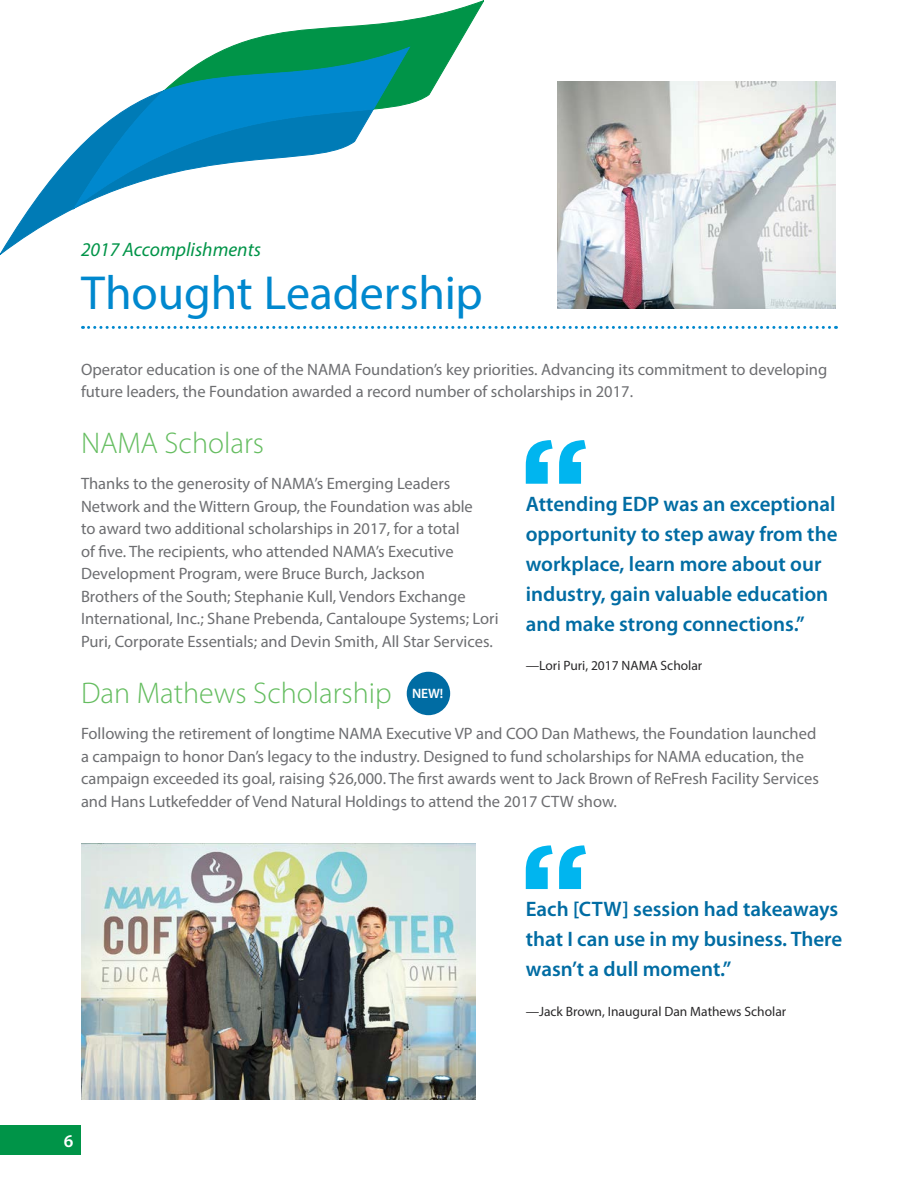
<style>
.page{position:relative;width:918px;height:1188px;background:#fff}
.page>*{position:absolute;margin:0;border:0;box-sizing:border-box;transform-origin:0 0}
.t1{font:48px "Myriad Pro";letter-spacing:-.005em;color:#0088ce}
.t2{font:300 30px "Myriad Pro";color:#65bd60}
.t3{font:600 21px/30px "Myriad Pro";color:#006ca3}
.t4{font:italic 19.5px "Myriad Pro";color:#009448}
.t5{font:600 18px "Myriad Pro";color:#fff}
.t6{font:16.5px/22.5px "Myriad Pro";color:#6d6e71}
.t7{font:13.5px "Myriad Pro";color:#292829}
</style>
<div class="page">
<svg style="left:89px;top:326px;width:748px;height:3px"></svg>
<div style="left:407px;top:672px;width:43px;height:43px;background:#006ca3;border-radius:50%"></div>
<svg style="left:526px;top:440px;width:60px;height:44px"></svg>
<svg style="left:526px;top:845px;width:60px;height:44px"></svg>
<img style="left:557px;top:81px;width:279px;height:227px">
<img style="left:81px;top:844px;width:395px;height:256px">
<svg style="left:0;top:152px;width:76px;height:103px"></svg>
<svg style="left:229px;top:0;width:255px;height:104px"></svg>
<svg style="left:74px;top:47px;width:335px;height:161px"></svg>
<div style="left:0;top:1126px;width:81px;height:29px;background:#009448"></div>
<p class="t4" style="left:81px;top:238px;width:182px">2017 Accomplishments</p>
<h1 class="t1" style="left:81px;top:263px;width:403px">Thought Leadership</h1>
<p class="t6" style="left:81px;top:358px;width:748px">Operator education is one of the NAMA Foundation’s key priorities. Advancing its commitment to developing future leaders, the Foundation awarded a record number of scholarships in 2017.</p>
<h2 class="t2" style="left:81px;top:425px;width:185px">NAMA Scholars</h2>
<p class="t6" style="left:81px;top:472px;width:419px">Thanks to the generosity of NAMA’s Emerging Leaders Network and the Wittern Group, the Foundation was able<br>to award two additional scholarships in 2017, for a total<br>of five. The recipients, who attended NAMA’s Executive Development Program, were Bruce Burch, Jackson<br>Brothers of the South; Stephanie Kull, Vendors Exchange International, Inc.; Shane Prebenda, Cantaloupe Systems; Lori Puri, Corporate Essentials; and Devin Smith, All Star Services.</p>
<h2 class="t2" style="left:81px;top:675px;width:364px">Dan Mathews Scholarship <sup>NEW!</sup></h2>
<p class="t6" style="left:81px;top:722px;width:739px">Following the retirement of longtime NAMA Executive VP and COO Dan Mathews, the Foundation launched a campaign to honor Dan’s legacy to the industry. Designed to fund scholarships for NAMA education, the campaign exceeded its goal, raising $26,000. The first awards went to Jack Brown of ReFresh Facility Services and Hans Lutkefedder of Vend Natural Holdings to attend the 2017 CTW show.</p>
<p class="t3" style="left:526px;top:488px;width:313px">Attending EDP was an exceptional opportunity to step away from the workplace, learn more about our industry, gain valuable education and make strong connections.”</p>
<p class="t7" style="left:526px;top:658px;width:178px">—Lori Puri, 2017 NAMA Scholar</p>
<p class="t3" style="left:526px;top:893px;width:318px">Each [CTW] session had takeaways that I can use in my business. There wasn’t a dull moment.”</p>
<p class="t7" style="left:526px;top:1003px;width:262px">—Jack Brown, Inaugural Dan Mathews Scholar</p>
<p class="t5" style="left:64px;top:1129px;width:11px">6</p>
</div>
